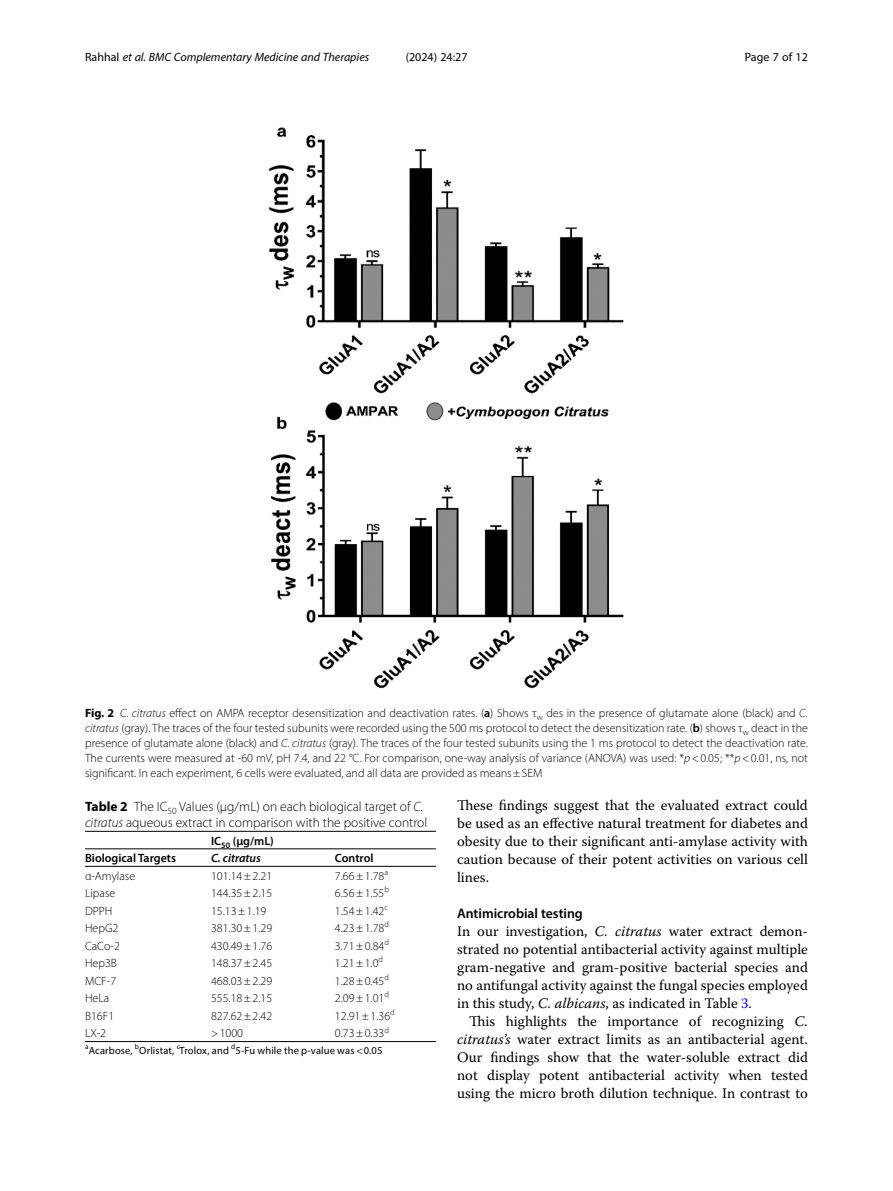
<style>
.page{position:relative;width:893px;height:1191px;background:#fff}
.page>*{position:absolute;margin:0;border:0;box-sizing:border-box;transform-origin:0 0}
.Body_Text_Indent{font:14.7px/18px "Warnock Pro";color:#000;text-align:justify}
.Body_Text{font:14.7px/18px "Warnock Pro";color:#000;text-align:justify}
.Head_2{font:600 13.8px "Myriad Pro";color:#000}
.Table_Caption{font:300 13.5px/16.5px "Myriad Pro";color:#000}
.Figure_Caption{font:300 12px/15px "Myriad Pro";color:#000;text-align:justify}
.Table_Body{font:300 12px "Myriad Pro";color:#000}
.t1{font:italic 12px "Myriad Pro";color:#000}
.Table_Head{font:600 12px "Myriad Pro";color:#000}
.t2{font:12px "Myriad Pro";color:#000}
.Table_Head-2{font:italic 600 12px "Myriad Pro";color:#000}
.Table_Footnote{font:10.5px "Myriad Pro";letter-spacing:.01em;color:#000}
.s1{font-style:normal}
.s2{font-weight:700}
.s3{font-style:italic}
.s4{font-weight:600}
.s5{color:#00f}
</style>
<div class="page">
<hr style="left:211px;top:831px;width:124px;height:1px;background:#000">
<hr style="left:335px;top:831px;width:101px;height:1px;background:#000">
<hr style="left:85px;top:848px;width:126px;height:1px;background:#000">
<hr style="left:85px;top:866px;width:126px;height:1px;background:#000">
<hr style="left:211px;top:848px;width:124px;height:1px;background:#000">
<hr style="left:211px;top:866px;width:124px;height:1px;background:#000">
<hr style="left:335px;top:848px;width:101px;height:1px;background:#000">
<hr style="left:335px;top:866px;width:101px;height:1px;background:#000">
<hr style="left:211px;top:1041px;width:124px;height:1px;background:#000">
<hr style="left:335px;top:1041px;width:101px;height:1px;background:#000">
<hr style="left:85px;top:1041px;width:126px;height:1px;background:#000">
<hr style="left:85px;top:831px;width:126px;height:1px;background:#000">
<img style="left:268px;top:127px;width:356px;height:562px">
<p class="t1" style="left:85px;top:50px;width:286px"><span class="s1">Rahhal</span> et al. BMC Complementary Medicine and Therapies</p>
<p class="t2" style="left:406px;top:50px;width:63px">(2024) 24:27</p>
<p class="t2" style="left:745px;top:50px;width:65px">Page 7 of 12</p>
<p class="Figure_Caption" style="left:85px;top:705px;width:724px"><span class="s2">Fig. 2</span> <span class="s3">C. citratus</span> effect on AMPA receptor desensitization and deactivation rates. (<span class="s4">a</span>) Shows τ<sub>w</sub> des in the presence of glutamate alone (black) and <span class="s3">C. citratus</span> (gray). The traces of the four tested subunits were recorded using the 500 ms protocol to detect the desensitization rate. (<span class="s4">b</span>) shows τ<sub>w</sub> deact in the presence of glutamate alone (black) and <span class="s3">C. citratus</span> (gray). The traces of the four tested subunits using the 1 ms protocol to detect the deactivation rate.<br>The currents were measured at -60 mV, pH 7.4, and 22 °C. For comparison, one-way analysis of variance (ANOVA) was used: *<span class="s3">p</span>&lt;0.05; **<span class="s3">p</span>&lt;0.01, ns, not significant. In each experiment, 6 cells were evaluated, and all data are provided as means±SEM</p>
<p class="Table_Caption" style="left:85px;top:797px;width:344px"><span class="s2">Table 2</span> The IC<sub>50</sub> Values (µg/mL) on each biological target of <span class="s3">C. citratus</span> aqueous extract in comparison with the positive control</p>
<p class="Table_Head" style="left:211px;top:833px;width:64px">IC<sub>50</sub> (µg/mL)</p>
<p class="Table_Head" style="left:85px;top:850px;width:93px">Biological Targets</p>
<p class="Table_Head-2" style="left:211px;top:850px;width:51px">C. citratus</p>
<p class="Table_Head" style="left:335px;top:850px;width:40px">Control</p>
<p class="Table_Body" style="left:85px;top:868px;width:52px">α-Amylase</p>
<p class="Table_Body" style="left:211px;top:868px;width:63px">101.14±2.21</p>
<p class="Table_Body" style="left:335px;top:868px;width:55px">7.66±1.78<sup>a</sup></p>
<p class="Table_Body" style="left:85px;top:886px;width:32px">Lipase</p>
<p class="Table_Body" style="left:211px;top:886px;width:63px">144.35±2.15</p>
<p class="Table_Body" style="left:335px;top:886px;width:56px">6.56±1.55<sup>b</sup></p>
<p class="Table_Body" style="left:85px;top:903px;width:29px">DPPH</p>
<p class="Table_Body" style="left:211px;top:903px;width:57px">15.13±1.19</p>
<p class="Table_Body" style="left:335px;top:903px;width:55px">1.54±1.42<sup>c</sup></p>
<p class="Table_Body" style="left:85px;top:921px;width:35px">HepG2</p>
<p class="Table_Body" style="left:211px;top:921px;width:63px">381.30±1.29</p>
<p class="Table_Body" style="left:335px;top:921px;width:56px">4.23±1.78<sup>d</sup></p>
<p class="Table_Body" style="left:85px;top:938px;width:36px">CaCo-2</p>
<p class="Table_Body" style="left:211px;top:938px;width:63px">430.49±1.76</p>
<p class="Table_Body" style="left:335px;top:938px;width:56px">3.71±0.84<sup>d</sup></p>
<p class="Table_Body" style="left:85px;top:956px;width:33px">Hep3B</p>
<p class="Table_Body" style="left:211px;top:956px;width:63px">148.37±2.45</p>
<p class="Table_Body" style="left:335px;top:956px;width:50px">1.21±1.0<sup>d</sup></p>
<p class="Table_Body" style="left:85px;top:973px;width:33px">MCF-7</p>
<p class="Table_Body" style="left:211px;top:973px;width:63px">468.03±2.29</p>
<p class="Table_Body" style="left:335px;top:973px;width:56px">1.28±0.45<sup>d</sup></p>
<p class="Table_Body" style="left:85px;top:991px;width:26px">HeLa</p>
<p class="Table_Body" style="left:211px;top:991px;width:63px">555.18±2.15</p>
<p class="Table_Body" style="left:335px;top:991px;width:56px">2.09±1.01<sup>d</sup></p>
<p class="Table_Body" style="left:85px;top:1008px;width:31px">B16F1</p>
<p class="Table_Body" style="left:211px;top:1008px;width:63px">827.62±2.42</p>
<p class="Table_Body" style="left:335px;top:1008px;width:61px">12.91±1.36<sup>d</sup></p>
<p class="Table_Body" style="left:85px;top:1026px;width:23px">LX-2</p>
<p class="Table_Body" style="left:211px;top:1026px;width:34px">&gt;1000</p>
<p class="Table_Body" style="left:335px;top:1026px;width:56px">0.73±0.33<sup>d</sup></p>
<p class="Table_Footnote" style="left:85px;top:1043px;width:299px"><sup>a</sup>Acarbose, <sup>b</sup>Orlistat, <sup>c</sup>Trolox, and <sup>d</sup>5-Fu while the p-value was 0.05</p>
<p class="Body_Text_Indent" style="left:457px;top:796px;width:352px">These findings suggest that the evaluated extract could be used as an effective natural treatment for diabetes and obesity due to their significant anti-amylase activity with caution because of their potent activities on various cell lines.</p>
<p class="Head_2" style="left:457px;top:905px;width:127px">Antimicrobial testing</p>
<p class="Body_Text" style="left:457px;top:922px;width:352px">In our investigation, <span class="s3">C. citratus</span> water extract demon&shy;strated no potential antibacterial activity against multiple gram-negative and gram-positive bacterial species and no antifungal activity against the fungal species employed in this study, <span class="s3">C. albicans</span>, as indicated in Table <span class="s5">3</span>.</p>
<p class="Body_Text_Indent" style="left:457px;top:1012px;width:352px;text-indent:12px">This highlights the importance of recognizing <span class="s3">C. citratus’s</span> water extract limits as an antibacterial agent.<br>Our findings show that the water-soluble extract did not display potent antibacterial activity when tested using the micro broth dilution technique. In contrast to</p>
</div>
